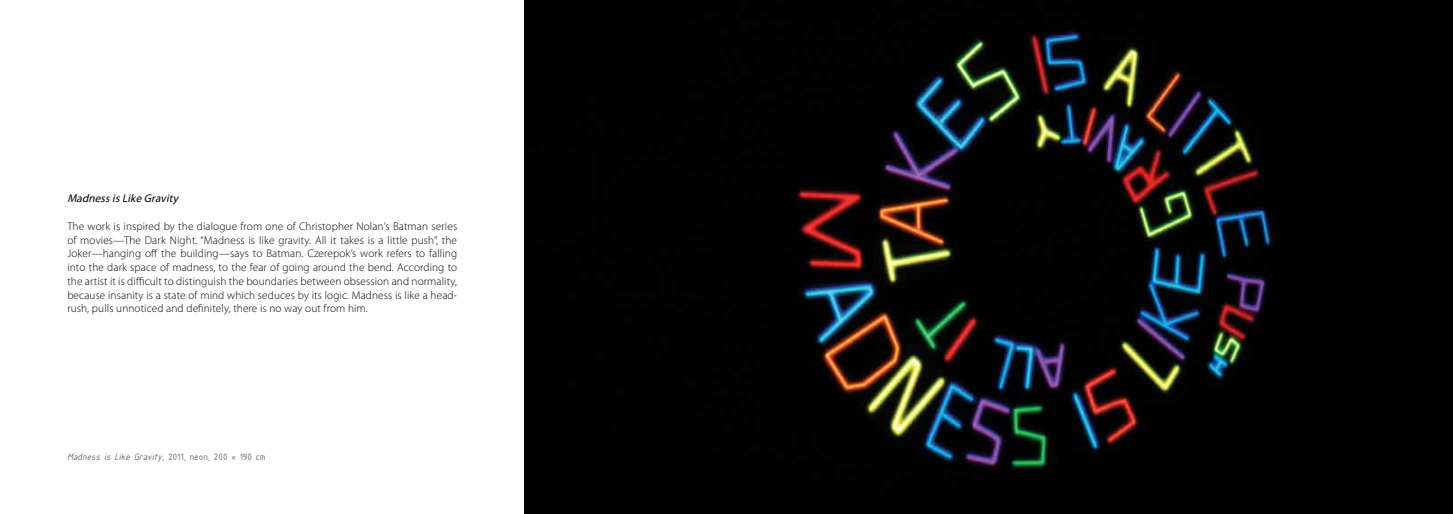
<style>
.page{position:relative;width:1453px;height:514px;background:#fff}
.page>*{position:absolute;margin:0;border:0;box-sizing:border-box;transform-origin:0 0}
.t1{font:300 11.25px/13.8px "Myriad Pro";letter-spacing:.01em;color:#000;text-align:justify}
.t2{font:italic 11.25px "Myriad Pro";color:#000}
.t3{font:italic 10px "ISOCPEUR";color:#6d6e71}
.s1{font-style:normal}
</style>
<div class="page">
<img style="left:524px;top:0;width:929px;height:514px">
<p class="t2" style="left:67px;top:191px;width:115px">MadnessisLike Gravity</p>
<p class="t1" style="left:67px;top:219px;width:391px">The work is inspired by the dialogue from one of Christopher Nolan‘s Batman series of movies—The Dark Night. “Madness is like gravity. All it takes is a little push”, the Joker—hanging off the building—says to Batman. Czerepok’s work refers to falling into the dark space of madness, to the fear of going around the bend. According to the artist it is difficult to distinguish the boundaries between obsession and normality, because insanity is a state of mind which seduces by its logic. Madness is like a head&shy;rush, pulls unnoticed and definitely, there is no way out from him.</p>
<p class="t3" style="left:67px;top:450px;width:200px">Madness is Like Gravity, <span class="s1">2 0 1 1 , n e o n , 2 0 0 × 1 9 0 c m</span></p>
</div>
